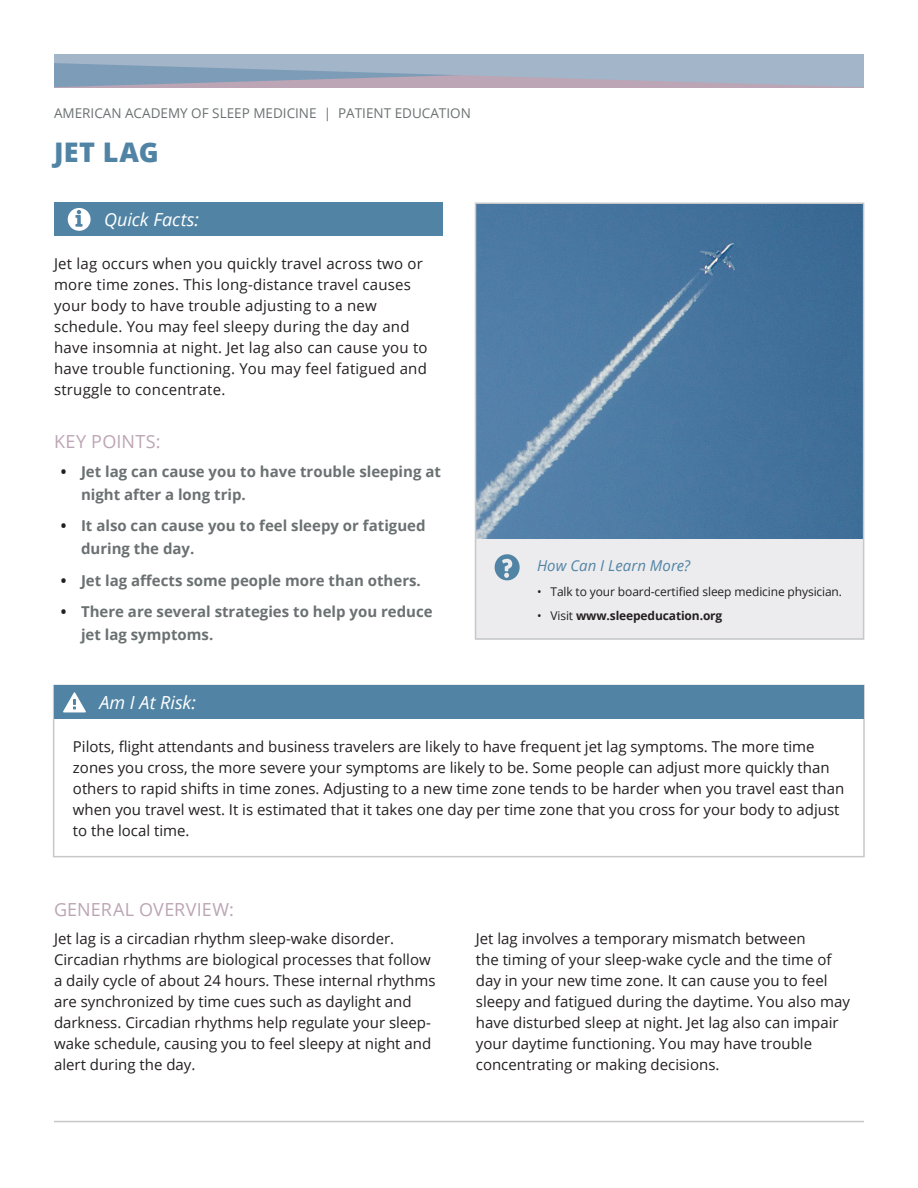
<style>
.page{position:relative;width:918px;height:1188px;background:#fff}
.page>*{position:absolute;margin:0;border:0;box-sizing:border-box;transform-origin:0 0}
.t1{font:800 27px "Open Sans";letter-spacing:.015em;color:#5184a4}
.H2_-_Span_All{font:18px "Open Sans";letter-spacing:.01em;color:#bca5b4}
.H3_-_Section_title{font:italic 18px "Open Sans";letter-spacing:.005em;color:#fff}
.Body_Copy{font:15px/21px "Open Sans";color:#231f20}
.t2{font:700 15px/22.5px "Open Sans";color:#6b7172}
.Learn_More_-_Header{font:italic 15px "Open Sans";letter-spacing:.005em;color:#5184a4}
.AASM_Information_-_A{font:13.5px "Open Sans";color:#6b7172}
.t3{font:12px "Open Sans";letter-spacing:-.01em;color:#231f20}
.t4{font:700 12px "Open Sans";letter-spacing:-.01em;color:#231f20}
.s1{color:#231f20}
.s2{font-weight:400}
</style>
<div class="page">
<img style="left:478px;top:205px;width:383px;height:334px">
<hr style="left:54px;top:1121px;width:810px;height:1px;background:#c7c8ca">
<div style="left:53px;top:685px;width:812px;height:172px;border:2px solid #c7c8ca"></div>
<div style="left:54px;top:686px;width:809px;height:33px;background:#5184a4"></div>
<svg style="left:63px;top:692px;width:23px;height:20px"></svg>
<div style="left:476px;top:539px;width:388px;height:101px;background:#ececee"></div>
<svg style="left:494px;top:554px;width:26px;height:27px"></svg>
<div style="left:475px;top:202px;width:389px;height:438px;border:2px solid #c7c8ca"></div>
<svg style="left:54px;top:54px;width:810px;height:33px;background:#9fadc1"></svg>
<div style="left:54px;top:202px;width:388px;height:34px;background:#5184a4"></div>
<svg style="left:67px;top:208px;width:24px;height:23px"></svg>
<p class="AASM_Information_-_A" style="left:54px;top:104px;width:418px">AMERICAN ACADEMY OF SLEEP MEDICINE | PATIENT EDUCATION</p>
<h1 class="t1" style="left:54px;top:132px;width:106px">JET LAG</h1>
<p class="H3_-_Section_title" style="left:104px;top:207px;width:97px">Quick Facts:</p>
<p class="Body_Copy" style="left:54px;top:252px;width:375px">Jet lag occurs when you quickly travel across two or more time zones. This long-distance travel causes your body to have trouble adjusting to a new schedule. You may feel sleepy during the day and have insomnia at night. Jet lag also can cause you to have trouble functioning. You may feel fatigued and struggle to concentrate.</p>
<p class="H2_-_Span_All" style="left:54px;top:429px;width:108px">KEY POINTS:</p>
<p class="t2" style="left:81px;top:460px;width:362px;text-indent:-20px"><span class="s1">•</span> Jet lag can cause you to have trouble sleeping at night after a long trip.</p>
<p class="t2" style="left:81px;top:514px;width:346px;text-indent:-20px"><span class="s1">•</span> It also can cause you to feel sleepy or fatigued during the day.</p>
<p class="t2" style="left:61px;top:568px;width:362px"><span class="s1">•</span> Jet lag affects some people more than others.</p>
<p class="t2" style="left:81px;top:600px;width:353px;text-indent:-20px"><span class="s1">•</span> There are several strategies to help you reduce jet lag symptoms.</p>
<p class="H3_-_Section_title" style="left:99px;top:690px;width:98px">Am I At Risk:</p>
<p class="Learn_More_-_Header" style="left:537px;top:555px;width:155px">How Can I Learn More?</p>
<p class="t3" style="left:537px;top:583px;width:307px">• Talk to your board-certified sleep medicine physician.</p>
<p class="t4" style="left:537px;top:607px;width:187px"><span class="s2">• Visit</span> www.sleepeducation.org</p>
<p class="Body_Copy" style="left:73px;top:735px;width:773px">Pilots, flight attendants and business travelers are likely to have frequent jet lag symptoms. The more time zones you cross, the more severe your symptoms are likely to be. Some people can adjust more quickly than others to rapid shifts in time zones. Adjusting to a new time zone tends to be harder when you travel east than when you travel west. It is estimated that it takes one day per time zone that you cross for your body to adjust to the local time.</p>
<p class="H2_-_Span_All" style="left:54px;top:897px;width:182px">GENERAL OVERVIEW:</p>
<p class="Body_Copy" style="left:54px;top:928px;width:383px">Jet lag is a circadian rhythm sleep-wake disorder.<br>Circadian rhythms are biological processes that follow a daily cycle of about 24 hours. These internal rhythms are synchronized by time cues such as daylight and darkness. Circadian rhythms help regulate your sleep&shy;wake schedule, causing you to feel sleepy at night and alert during the day.</p>
<p class="Body_Copy" style="left:476px;top:928px;width:376px">Jet lag involves a temporary mismatch between<br>the timing of your sleep-wake cycle and the time of day in your new time zone. It can cause you to feel sleepy and fatigued during the daytime. You also may have disturbed sleep at night. Jet lag also can impair your daytime functioning. You may have trouble concentrating or making decisions.</p>
</div>
